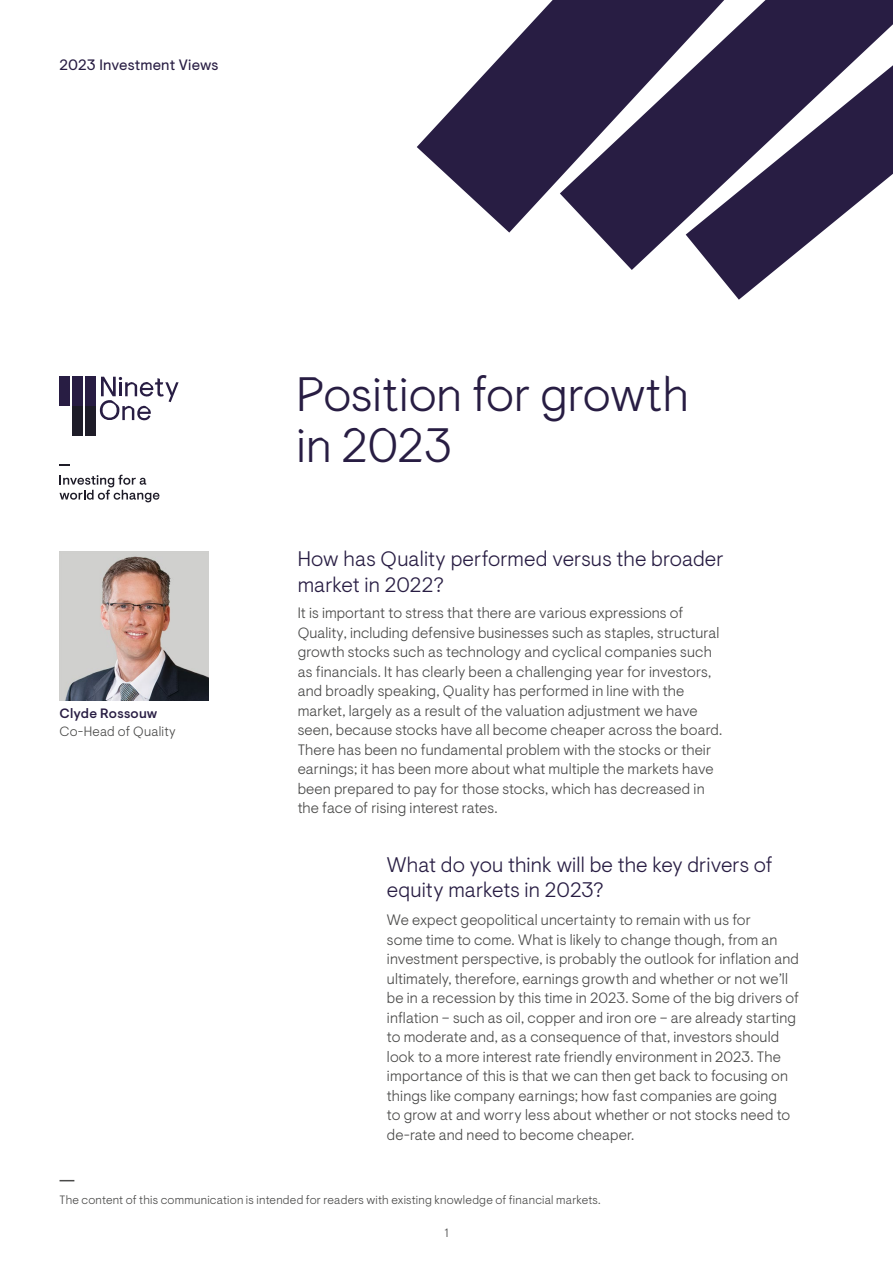
<style>
.page{position:relative;width:893px;height:1263px;background:#fff}
.page>*{position:absolute;margin:0;border:0;box-sizing:border-box;transform-origin:0 0}
.t1{font:300 48px/51px "Ninety One Visuelt Display";color:#281d43}
.t2{font:300 21px/25.5px "Ninety One Visuelt";letter-spacing:.01em;color:#281d43}
.t3{font:300 15px/19.5px "Ninety One Visuelt";letter-spacing:.01em;color:#4a4a49}
.t4{font:15px "Ninety One Visuelt";letter-spacing:.005em;color:#281d43}
.t5{font:300 13.5px "Ninety One Visuelt";letter-spacing:.015em;color:#4a4a49}
.t6{font:500 13.5px "Ninety One Visuelt";letter-spacing:.015em;color:#281d43}
.t7{font:300 12px "Ninety One Visuelt";letter-spacing:.02em;color:#4a4a49}
</style>
<div class="page">
<svg style="left:60px;top:475px;width:99px;height:27px"></svg>
<div style="left:72px;top:377px;width:11px;height:29px;background:#281d43"></div>
<div style="left:60px;top:377px;width:10px;height:29px;background:#281d43"></div>
<div style="left:85px;top:377px;width:11px;height:29px;background:#281d43"></div>
<div style="left:72px;top:406px;width:11px;height:29px;background:#1e1c28"></div>
<div style="left:85px;top:406px;width:11px;height:29px;background:#1e1c28"></div>
<svg style="left:100px;top:377px;width:79px;height:44px"></svg>
<svg style="left:597px;top:0;width:296px;height:270px;fill:#281d43"></svg>
<svg style="left:417px;top:0;width:307px;height:233px;fill:#281d43"></svg>
<svg style="left:686px;top:65px;width:207px;height:235px;fill:#281d43"></svg>
<img style="left:60px;top:551px;width:148px;height:149px">
<svg style="left:60px;top:1180px;width:14px;height:1px"></svg>
<p class="t4" style="left:60px;top:56px;width:160px">2023 Investment Views</p>
<p class="t6" style="left:60px;top:706px;width:99px">Clyde Rossouw</p>
<p class="t5" style="left:60px;top:724px;width:118px">Co-Head of Quality</p>
<h1 class="t1" style="left:297px;top:369px;width:394px">Position for growth in 2023</h1>
<h2 class="t2" style="left:298px;top:546px;width:427px">How has Quality performed versus the broader market in 2022?</h2>
<p class="t3" style="left:298px;top:603px;width:426px">It is important to stress that there are various expressions of Quality, including defensive businesses such as staples, structural growth stocks such as technology and cyclical companies such as financials. It has clearly been a challenging year for investors, and broadly speaking, Quality has performed in line with the market, largely as a result of the valuation adjustment we have seen, because stocks have all become cheaper across the board.<br>There has been no fundamental problem with the stocks or their earnings; it has been more about what multiple the markets have been prepared to pay for those stocks, which has decreased in the face of rising interest rates.</p>
<h2 class="t2" style="left:387px;top:852px;width:387px">What do you think will be the key drivers of equity markets in 2023?</h2>
<p class="t3" style="left:387px;top:911px;width:413px">We expect geopolitical uncertainty to remain with us for<br>some time to come. What is likely to change though, from an investment perspective, is probably the outlook for inflation and ultimately, therefore, earnings growth and whether or not we’ll be in a recession by this time in 2023. Some of the big drivers of inflation – such as oil, copper and iron ore – are already starting to moderate and, as a consequence of that, investors should look to a more interest rate friendly environment in 2023. The importance of this is that we can then get back to focusing on things like company earnings; how fast companies are going<br>to grow at and worry less about whether or not stocks need to de-rate and need to become cheaper.</p>
<p class="t7" style="left:60px;top:1193px;width:543px">The content of this communication is intended for readers with existing knowledge of financial markets.</p>
<p class="t7" style="left:445px;top:1226px;width:5px">1</p>
</div>
